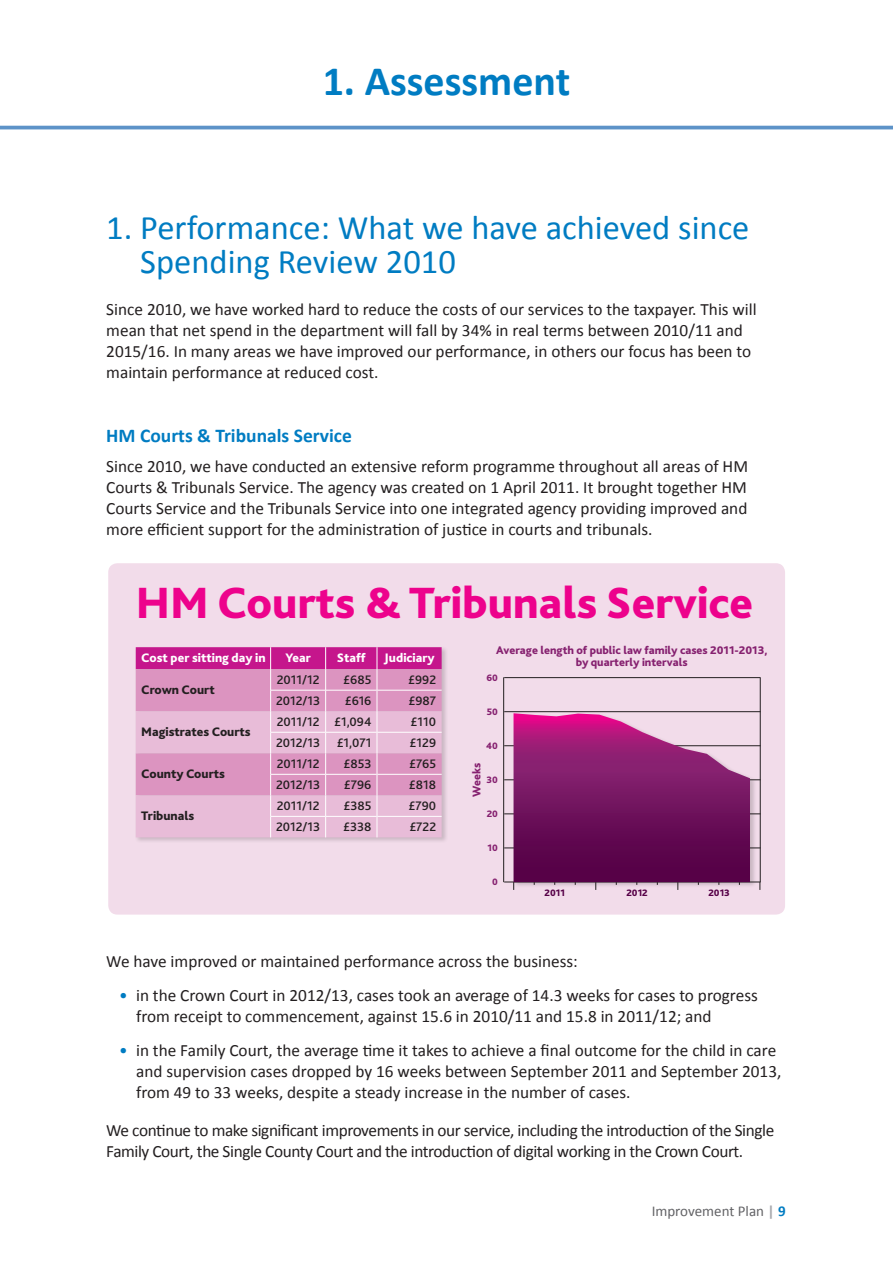
<style>
.page{position:relative;width:893px;height:1263px;background:#fff}
.page>*{position:absolute;margin:0;border:0;box-sizing:border-box;transform-origin:0 0}
.t1{font:800 45.75px "Bliss 2";color:#ed028c}
.Heading_-_Section{font:700 42px "Calibri";color:#007cc2}
.Heading_-_Chapter{font:34.5px/34.5px "Calibri";color:#007cc2}
.Heading_-_Sub{font:700 19.5px "Calibri";color:#007cc2}
.Body_Copy{font:17.25px/21px "Calibri";color:#231f20}
.Body_Copy-2{font:17.25px/21px "Calibri";letter-spacing:-.025em;color:#231f20}
.t2{font:15px "Calibri";color:#636366}
.t3{font:500 12.9px "Bliss 2";color:#231f20}
.t4{font:800 12.9px "Bliss 2";color:#231f20}
.t5{font:800 12.9px "Bliss 2";color:#fff}
.t6{font:800 11.7px "Bliss 2";color:#862170}
.t7{font:800 11.55px/12px "Bliss 2";color:#862170;text-align:center}
.t8{font:800 9.75px "Bliss 2";color:#862170}
.t9{font:800 9.75px "Bliss 2";color:#560047}
.s1{color:#007cc2}
.s2{font-weight:700;color:#a8a9ad}
.s3{font-weight:700;color:#007cc2}
</style>
<div class="page">
<hr style="left:0;top:126px;width:893px;height:3px;background:#5d93c8">
<div style="left:108px;top:563px;width:677px;height:351px;background:#f2dcea;border-radius:9px"></div>
<div style="left:135px;top:645px;width:314px;height:199px;background:#231f20;opacity:.2"></div>
<svg style="left:136px;top:647px;width:306px;height:190px;background:#df99c5"></svg>
<hr style="left:503px;top:677px;width:1px;height:205px;background:#231f20">
<hr style="left:760px;top:678px;width:1px;height:204px;background:#231f20">
<hr style="left:504px;top:677px;width:256px;height:1px;background:#231f20">
<hr style="left:504px;top:711px;width:256px;height:1px;background:#231f20">
<hr style="left:504px;top:745px;width:256px;height:1px;background:#231f20">
<hr style="left:504px;top:779px;width:256px;height:1px;background:#231f20">
<hr style="left:504px;top:814px;width:256px;height:1px;background:#231f20">
<hr style="left:504px;top:848px;width:256px;height:1px;background:#231f20">
<hr style="left:504px;top:882px;width:256px;height:1px;background:#231f20">
<div style="left:513px;top:711px;width:244px;height:177px;background:#231f20;opacity:.2"></div>
<svg style="left:513px;top:713px;width:237px;height:177px;background:#8a3074"></svg>
<p class="Heading_-_Section" style="left:323px;top:55px;width:249px">1. Assessment</p>
<p class="Heading_-_Chapter" style="left:140px;top:208px;width:611px;text-indent:-34px">1. Performance: What we have achieved since<br>Spending Review 2010</p>
<p class="Body_Copy" style="left:106px;top:298px;width:652px">Since 2010, we have worked hard to reduce the costs of our services to the taxpayer. This will mean that net spend in the department will fall by 34% in real terms between 2010/11 and 2015/16. In many areas we have improved our performance, in others our focus has been to maintain performance at reduced cost.</p>
<p class="Heading_-_Sub" style="left:106px;top:423px;width:247px">HM Courts &amp; Tribunals Service</p>
<p class="Body_Copy" style="left:106px;top:455px;width:643px;text-align:justify">Since 2010, we have conducted an extensive reform programme throughout all areas of HM Courts &amp; Tribunals Service. The agency was created on 1 April 2011. It brought together HM Courts Service and the Tribunals Service into one integrated agency providing improved and more efficient support for the administration of justice in courts and tribunals.</p>
<p class="t1" style="left:136px;top:574px;width:619px">HM Courts &amp; Tribunals Service</p>
<p class="t5" style="left:141px;top:650px;width:126px">Cost per sitting day in</p>
<p class="t5" style="left:285px;top:650px;width:27px">Year</p>
<p class="t5" style="left:337px;top:650px;width:31px">Staff</p>
<p class="t5" style="left:384px;top:650px;width:52px">Judiciary</p>
<p class="t4" style="left:141px;top:682px;width:75px">Crown Court</p>
<p class="t7" style="left:496px;top:644px;width:273px">Average length of public law family cases 2011-2013, by quarterly intervals</p>
<p class="t8" style="left:486px;top:671px;width:13px">60</p>
<p class="t3" style="left:277px;top:671px;width:44px">2011/12</p>
<p class="t3" style="left:343px;top:671px;width:30px">£685</p>
<p class="t3" style="left:408px;top:671px;width:29px">£992</p>
<p class="t3" style="left:276px;top:692px;width:46px">2012/13</p>
<p class="t3" style="left:345px;top:692px;width:28px">£616</p>
<p class="t3" style="left:408px;top:692px;width:29px">£987</p>
<p class="t4" style="left:141px;top:724px;width:111px">Magistrates Courts</p>
<p class="t4" style="left:141px;top:766px;width:85px">County Courts</p>
<p class="t4" style="left:141px;top:808px;width:55px">Tribunals</p>
<p class="t3" style="left:277px;top:713px;width:96px">2011/12 £1,094</p>
<p class="t3" style="left:411px;top:713px;width:27px">£110</p>
<p class="t3" style="left:276px;top:734px;width:46px">2012/13</p>
<p class="t3" style="left:337px;top:734px;width:36px">£1,071</p>
<p class="t3" style="left:410px;top:734px;width:28px">£129</p>
<p class="t3" style="left:277px;top:755px;width:44px">2011/12</p>
<p class="t3" style="left:343px;top:755px;width:30px">£853</p>
<p class="t3" style="left:409px;top:755px;width:28px">£765</p>
<p class="t3" style="left:276px;top:776px;width:46px">2012/13</p>
<p class="t3" style="left:344px;top:776px;width:29px">£796</p>
<p class="t3" style="left:409px;top:776px;width:29px">£818</p>
<p class="t3" style="left:277px;top:797px;width:44px">2011/12</p>
<p class="t3" style="left:343px;top:797px;width:30px">£385</p>
<p class="t3" style="left:408px;top:797px;width:29px">£790</p>
<p class="t3" style="left:276px;top:819px;width:46px">2012/13</p>
<p class="t3" style="left:343px;top:819px;width:30px">£338</p>
<p class="t3" style="left:409px;top:819px;width:28px">£722</p>
<p class="t8" style="left:487px;top:705px;width:13px">50</p>
<p class="t8" style="left:486px;top:740px;width:13px">40</p>
<p class="t6" style="left:469px;top:797px;width:36px;rotate:-90deg">Weeks</p>
<p class="t8" style="left:486px;top:774px;width:13px">30</p>
<p class="t8" style="left:487px;top:807px;width:13px">20</p>
<p class="t8" style="left:488px;top:842px;width:12px">10</p>
<p class="t8" style="left:492px;top:875px;width:7px">0</p>
<p class="t9" style="left:544px;top:886px;width:22px">2011</p>
<p class="t9" style="left:626px;top:886px;width:23px">2012</p>
<p class="t9" style="left:708px;top:886px;width:23px">2013</p>
<p class="Body_Copy" style="left:106px;top:950px;width:473px">We have improved or maintained performance across the business:</p>
<p class="Body_Copy" style="left:136px;top:984px;width:623px;text-indent:-17px"><span class="s1">•</span> in the Crown Court in 2012/13, cases took an average of 14.3 weeks for cases to progress from receipt to commencement, against 15.6 in 2010/11 and 15.8 in 2011/12; and</p>
<p class="Body_Copy" style="left:136px;top:1039px;width:647px;text-indent:-17px"><span class="s1">•</span> in the Family Court, the average time it takes to achieve a final outcome for the child in care and supervision cases dropped by 16 weeks between September 2011 and September 2013, from 49 to 33 weeks, despite a steady increase in the number of cases.</p>
<p class="Body_Copy-2" style="left:106px;top:1119px;width:669px">We continue to make significant improvements in our service, including the introduction of the Single<br>Family Court, the Single County Court and the introduction of digital working in the Crown Court.</p>
<p class="t2" style="left:652px;top:1202px;width:135px">Improvement Plan <span class="s2">|</span> <span class="s3">9</span></p>
</div>
